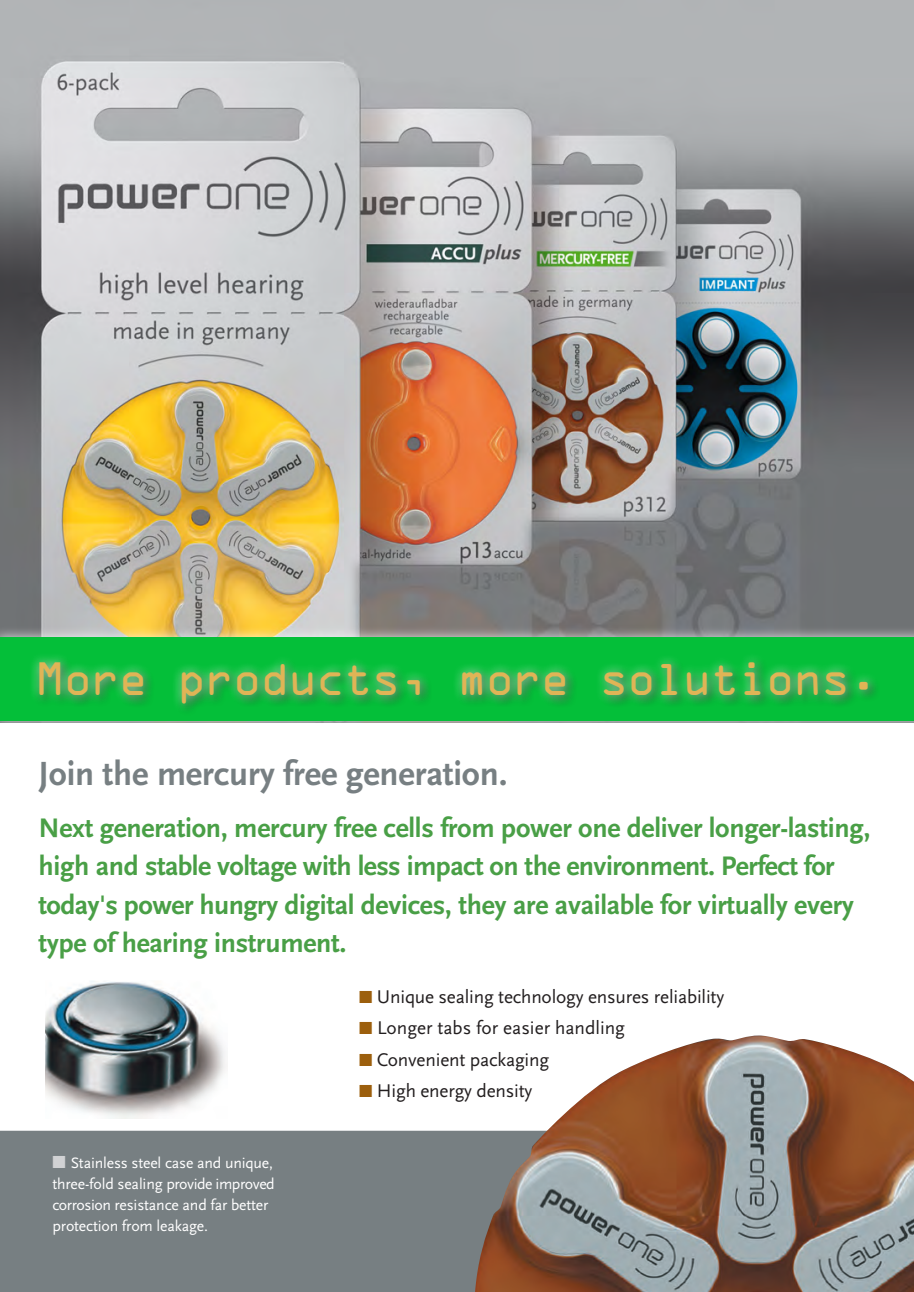
<style>
.page{position:relative;width:914px;height:1292px;background:#fff}
.page>*{position:absolute;margin:0;border:0;box-sizing:border-box;transform-origin:0 0}
.t1{font:42px "OCRA Std";letter-spacing:-.06em;color:#e0b456}
.t2{font:700 35px "Scala Sans";letter-spacing:-.005em;color:#777f82}
.t3{font:700 28px/38.5px "Scala Sans";letter-spacing:-.01em;color:#499f46}
.t4{font:19.25px "Scala Sans";letter-spacing:-.01em;color:#231f20}
.t5{font:15.75px/21px "Scala Sans";letter-spacing:-.01em;color:#fff}
.s1{color:#d1d2d4}
.s2{color:#9c5f0d}
</style>
<div class="page">
<div style="left:0;top:1130px;width:475px;height:162px;background:#777f82"></div>
<img style="left:0;top:0;width:914px;height:625px">
<img style="left:45px;top:981px;width:181px;height:137px">
<img style="left:475px;top:1035px;width:439px;height:257px">
<div style="left:0;top:625px;width:914px;height:107px;background:#fff;opacity:.75"></div>
<div style="left:0;top:637px;width:914px;height:83px;background:#04bf39"></div>
<div style="left:28px;top:650px;width:850px;height:63px;background:#fff;opacity:.75"></div>
<p class="t1" style="left:35px;top:660px;width:845px">More products, more solutions.</p>
<p class="t2" style="left:38px;top:754px;width:470px">Join the mercury free generation.</p>
<p class="t3" style="left:38px;top:809px;width:833px">Next generation, mercury free cells from power one deliver longer-lasting, high and stable voltage with less impact on the environment. Perfect for today's power hungry digital devices, they are available for virtually every type of hearing instrument.</p>
<p class="t5" style="left:52px;top:1153px;width:224px"><span class="s1">■</span> Stainless steel case and unique, three-fold sealing provide improved corrosion resistance and far better protection from leakage.</p>
<p class="t4" style="left:359px;top:986px;width:366px"><span class="s2">■</span> Unique sealing technology ensures reliability</p>
<p class="t4" style="left:359px;top:1017px;width:267px"><span class="s2">■</span> Longer tabs for easier handling</p>
<p class="t4" style="left:359px;top:1049px;width:192px"><span class="s2">■</span> Convenient packaging</p>
<p class="t4" style="left:359px;top:1080px;width:175px"><span class="s2">■</span> High energy density</p>
</div>
